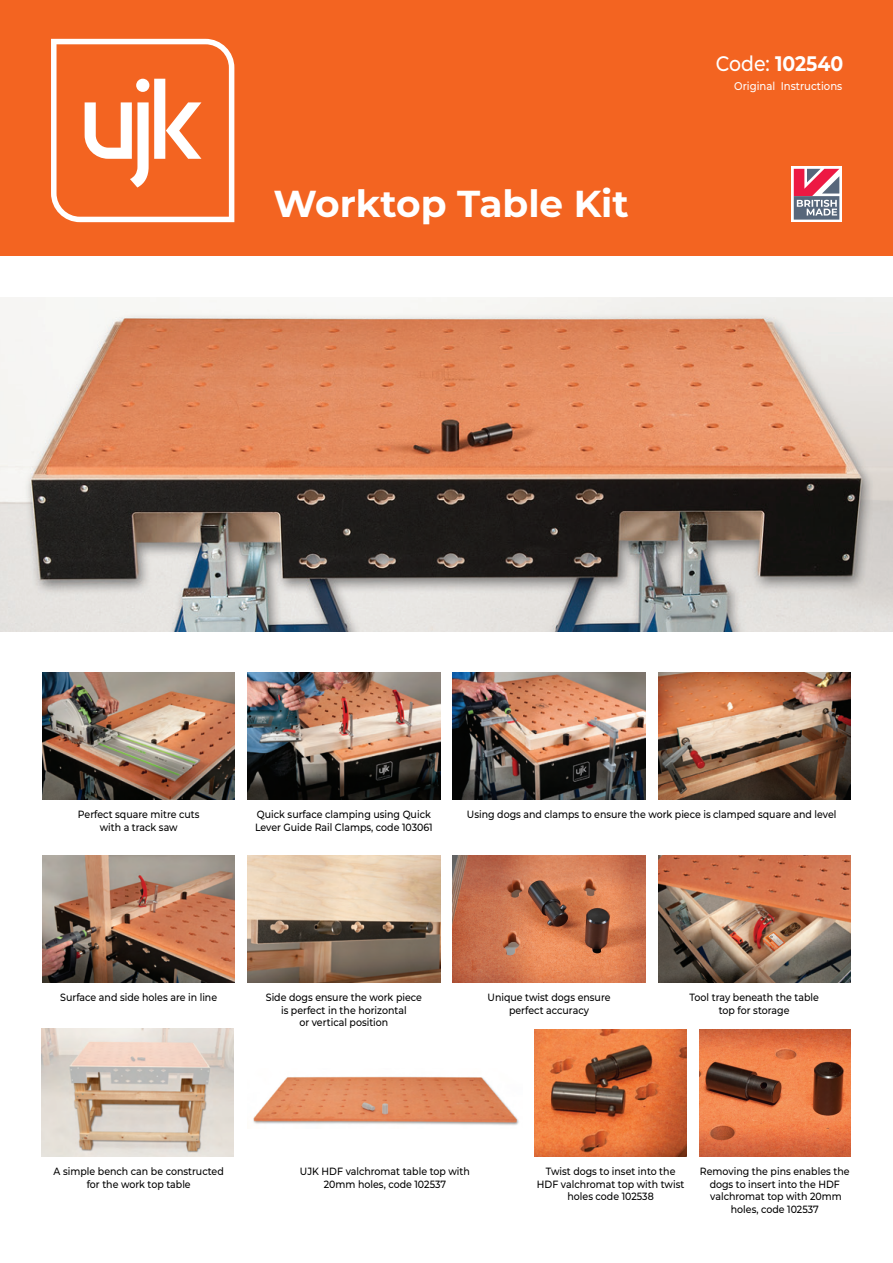
<style>
.page{position:relative;width:893px;height:1263px;background:#fff}
.page>*{position:absolute;margin:0;border:0;box-sizing:border-box;transform-origin:0 0}
.t1{font:700 37.5px "Montserrat";color:#fff}
.t2{font:700 21px "Montserrat";color:#fff;scale:.9 1}
.t3{font:500 11.25px "Montserrat";color:#fff;scale:.9 1}
.t4{font:500 10.5px/12.6px "Montserrat";color:#000;text-align:center;scale:.9 1}
.s1{font-weight:500}
</style>
<div class="page">
<img style="left:0;top:298px;width:893px;height:334px">
<img style="left:43px;top:672px;width:192px;height:128px">
<img style="left:43px;top:855px;width:192px;height:128px">
<img style="left:41px;top:1029px;width:193px;height:127px">
<img style="left:248px;top:672px;width:192px;height:128px">
<img style="left:248px;top:855px;width:192px;height:128px">
<img style="left:253px;top:1076px;width:266px;height:49px">
<img style="left:453px;top:672px;width:192px;height:127px">
<img style="left:453px;top:855px;width:192px;height:128px">
<img style="left:535px;top:1029px;width:151px;height:128px">
<img style="left:658px;top:672px;width:192px;height:128px">
<img style="left:658px;top:855px;width:192px;height:128px">
<img style="left:699px;top:1029px;width:151px;height:128px">
<div style="left:0;top:0;width:893px;height:255px;background:#f36421"></div>
<svg style="left:51px;top:39px;width:183px;height:183px"></svg>
<svg style="left:791px;top:166px;width:51px;height:56px"></svg>
<svg style="left:794px;top:169px;width:45px;height:51px;background:#ad778d"></svg>
<h1 class="t1" style="left:274px;top:177px;width:357px">Worktop Table Kit</h1>
<h2 class="t2" style="left:716px;top:49px;width:143px"><span class="s1">Code:</span> 102540</h2>
<p class="t3" style="left:734px;top:78px;width:122px">Original Instructions</p>
<p class="t4" style="left:78px;top:808px;width:137px">Perfect square mitre cuts with a track saw</p>
<p class="t4" style="left:255px;top:808px;width:199px;text-align:left">Quick surface clamping using Quick<br>Lever Guide Rail Clamps, code 103061</p>
<p class="t4" style="left:467px;top:808px;width:412px">Using dogs and clamps to ensure the work piece is clamped square and level</p>
<p class="t4" style="left:60px;top:990px;width:176px">Surface and side holes are in line</p>
<p class="t4" style="left:266px;top:990px;width:175px">Side dogs ensure the work piece is perfect in the horizontal<br>or vertical position</p>
<p class="t4" style="left:488px;top:990px;width:138px">Unique twist dogs ensure perfect accuracy</p>
<p class="t4" style="left:690px;top:990px;width:145px">Tool tray beneath the table top for storage</p>
<p class="t4" style="left:54px;top:1164px;width:191px">A simple bench can be constructed for the work top table</p>
<p class="t4" style="left:300px;top:1164px;width:190px">UJK HDF valchromat table top with<br>20mm holes, code 102537</p>
<p class="t4" style="left:537px;top:1164px;width:165px">Twist dogs to inset into the<br>HDF valchromat top with twist holes code 102538</p>
<p class="t4" style="left:700px;top:1164px;width:168px">Removing the pins enables the dogs to insert into the HDF valchromat top with 20mm holes, code 102537</p>
</div>
